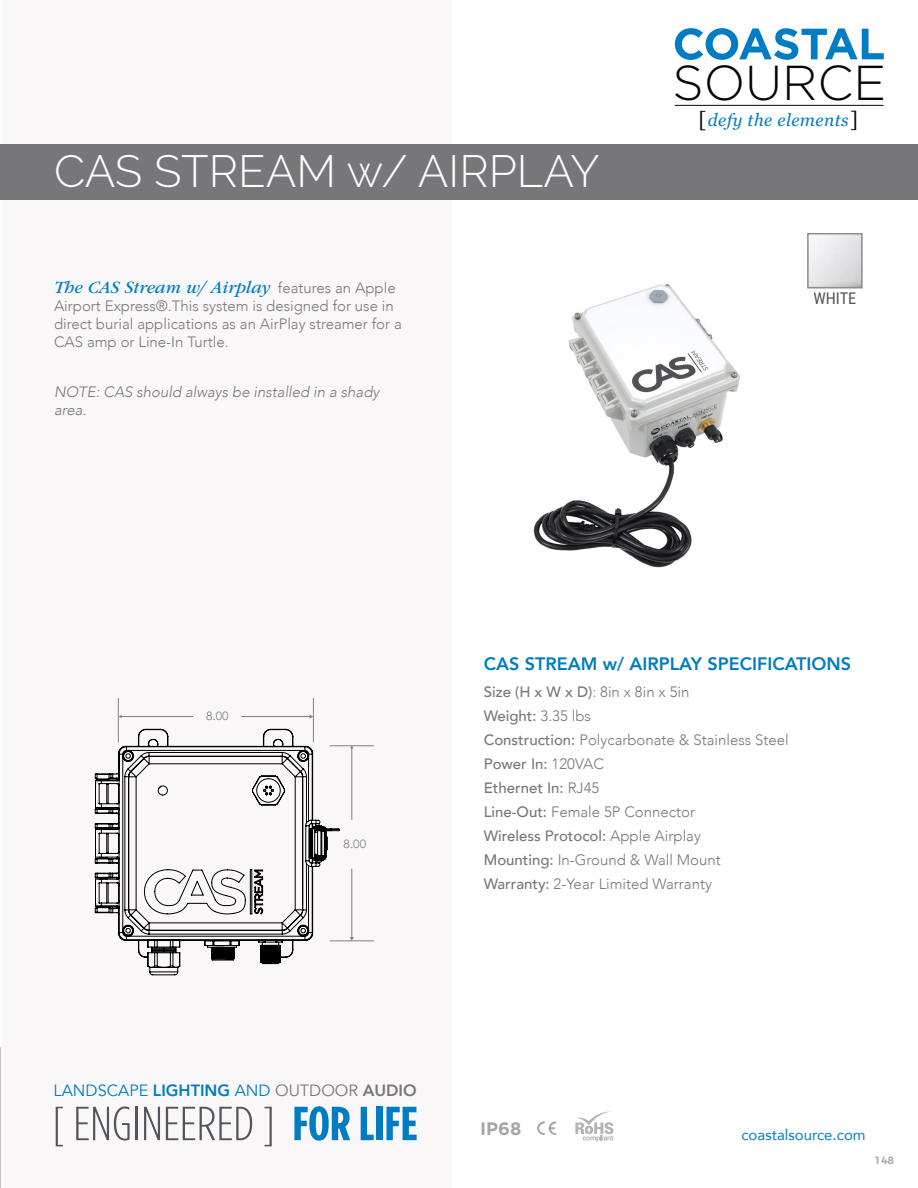
<style>
.page{position:relative;width:918px;height:1188px;background:#fff}
.page>*{position:absolute;margin:0;border:0;box-sizing:border-box;transform-origin:0 0}
.t1{font:300 49.05px "Gotham";color:#050504}
.Paragraph_Style_1{font:300 45px "Raleway";color:#fff}
.t2{font:21.75px "Georgia";color:#050504;scale:.89 1}
.t3{font:italic 18px "ITC Garamond Std";color:#007cc2}
.t4{font:800 18px "Avenir";color:#007cc2}
.t5{font:700 18px "Gotham HTF";color:#a6a6a6}
.t6{font:italic 17.25px "Georgia";letter-spacing:.025em;color:#007cc2}
.t7{font:16.35px "Avenir";color:#007cc2}
.t8{font:16.35px "Roboto Condensed";color:#54555a}
.t9{font:300 15px/18px "Avenir";color:#77777a}
.t10{font:500 15px "Avenir";color:#77777a}
.t11{font:italic 300 15px/18px "Avenir";color:#77777a}
.t12{font:15px "Avenir";color:#007cc2}
.t13{font:11.55px "Century Gothic";color:#808080}
.t14{font:600 10.5px "Montserrat";color:#a9a8aa}
.s1{font-family:"Avenir";font-weight:300;font-style:normal;font-size:15px;color:#77777a}
.s2{font-style:normal;font-size:21.75px;color:#050504}
.s3{font-weight:500}
.s4{font-weight:300}
.s5{font-weight:800}
.s6{color:#77777a}
.s7{font-weight:800;color:#77777a}
</style>
<div class="page">
<hr style="left:0;top:403px;width:1px;height:644px;background:#f3f0f1">
<div style="left:1px;top:0;width:451px;height:1188px;background:#f9f7f8"></div>
<div style="left:0;top:144px;width:918px;height:55px;background:#77777a"></div>
<svg style="left:675px;top:28px;width:209px;height:32px"></svg>
<hr style="left:675px;top:105px;width:209px;height:1px;background:#050504">
<svg style="left:56px;top:1107px;width:7px;height:39px"></svg>
<svg style="left:76px;top:1106px;width:54px;height:35px"></svg>
<hr style="left:136px;top:1107px;width:2px;height:33px;background:#54555a">
<svg style="left:144px;top:1107px;width:16px;height:33px"></svg>
<svg style="left:166px;top:1107px;width:86px;height:33px"></svg>
<svg style="left:265px;top:1107px;width:7px;height:39px"></svg>
<svg style="left:294px;top:1106px;width:56px;height:35px"></svg>
<svg style="left:361px;top:1107px;width:13px;height:33px"></svg>
<div style="left:376px;top:1107px;width:7px;height:33px;background:#007cc2"></div>
<svg style="left:386px;top:1107px;width:31px;height:33px"></svg>
<div style="left:807px;top:233px;width:56px;height:55px;border:2px solid #8c8b8e"></div>
<img style="left:533px;top:283px;width:207px;height:285px">
<svg style="left:575px;top:1111px;width:39px;height:31px"></svg>
<svg style="left:537px;top:1121px;width:19px;height:14px"></svg>
<svg style="left:95px;top:729px;width:245px;height:229px"></svg>
<svg style="left:147px;top:939px;width:34px;height:37px"></svg>
<svg style="left:204px;top:940px;width:36px;height:21px"></svg>
<svg style="left:258px;top:937px;width:25px;height:28px"></svg>
<hr style="left:241px;top:716px;width:69px;height:1px;background:#808080">
<svg style="left:310px;top:714px;width:3px;height:5px"></svg>
<hr style="left:121px;top:716px;width:72px;height:1px;background:#808080">
<hr style="left:313px;top:698px;width:1px;height:44px;background:#808080">
<hr style="left:118px;top:698px;width:1px;height:44px;background:#808080">
<hr style="left:352px;top:869px;width:1px;height:69px;background:#808080">
<svg style="left:350px;top:937px;width:4px;height:4px"></svg>
<hr style="left:352px;top:748px;width:1px;height:72px;background:#808080">
<hr style="left:330px;top:941px;width:43px;height:1px;background:#808080">
<hr style="left:330px;top:746px;width:43px;height:1px;background:#808080">
<p class="Paragraph_Style_1" style="left:54px;top:145px;width:547px">CAS STREAM w/ AIRPLAY</p>
<p class="t3" style="left:54px;top:278px;width:343px">The CAS Stream w/ Airplay <span class="s1">features an Apple</span></p>
<p class="t9" style="left:54px;top:297px;width:349px">Airport Express®.This system is designed for use in direct burial applications as an AirPlay streamer for a<br>CAS amp or Line-In Turtle.</p>
<p class="t11" style="left:54px;top:382px;width:327px">NOTE: CAS should always be installed in a shady area.</p>
<p class="t1" style="left:672px;top:56px;width:215px">SOURCE</p>
<p class="t2" style="left:858px;top:137px;width:10px;rotate:-180deg">[</p>
<p class="t6" style="left:699px;top:108px;width:151px"><span class="s2">[</span>defy the elements</p>
<p class="t8" style="left:813px;top:286px;width:44px">WHITE</p>
<p class="t13" style="left:206px;top:708px;width:24px">8.00</p>
<p class="t13" style="left:344px;top:836px;width:24px">8.00</p>
<p class="t4" style="left:484px;top:647px;width:369px">CAS STREAM w/ AIRPLAY SPECIFICATIONS</p>
<p class="t9" style="left:484px;top:683px;width:207px"><span class="s3">Size (H x W x D)</span>: 8in x 8in x 5in</p>
<p class="t10" style="left:484px;top:703px;width:109px">Weight: <span class="s4">3.35 lbs</span></p>
<p class="t9" style="left:484px;top:731px;width:306px"><span class="s3">Construction:</span> Polycarbonate &amp; Stainless Steel</p>
<p class="t10" style="left:484px;top:751px;width:122px">Power In: <span class="s4">120VAC</span></p>
<p class="t10" style="left:484px;top:775px;width:117px">Ethernet In: <span class="s4">RJ45</span></p>
<p class="t9" style="left:484px;top:803px;width:213px"><span class="s3">Line-Out:</span> Female 5P Connector</p>
<p class="t10" style="left:484px;top:823px;width:219px">Wireless Protocol: <span class="s4">Apple Airplay</span></p>
<p class="t9" style="left:484px;top:851px;width:239px"><span class="s3">Mounting:</span> In-Ground &amp; Wall Mount</p>
<p class="t9" style="left:484px;top:875px;width:230px"><span class="s3">Warranty:</span> 2-Year Limited Warranty</p>
<p class="t7" style="left:54px;top:1081px;width:365px">LANDSCAPE <span class="s5">LIGHTING</span> AND <span class="s6">OUTDOOR</span> <span class="s7">AUDIO</span></p>
<p class="t5" style="left:480px;top:1118px;width:43px">IP68</p>
<p class="t12" style="left:741px;top:1123px;width:126px">coastalsource.com</p>
<p class="t14" style="left:875px;top:1152px;width:21px">148</p>
</div>
